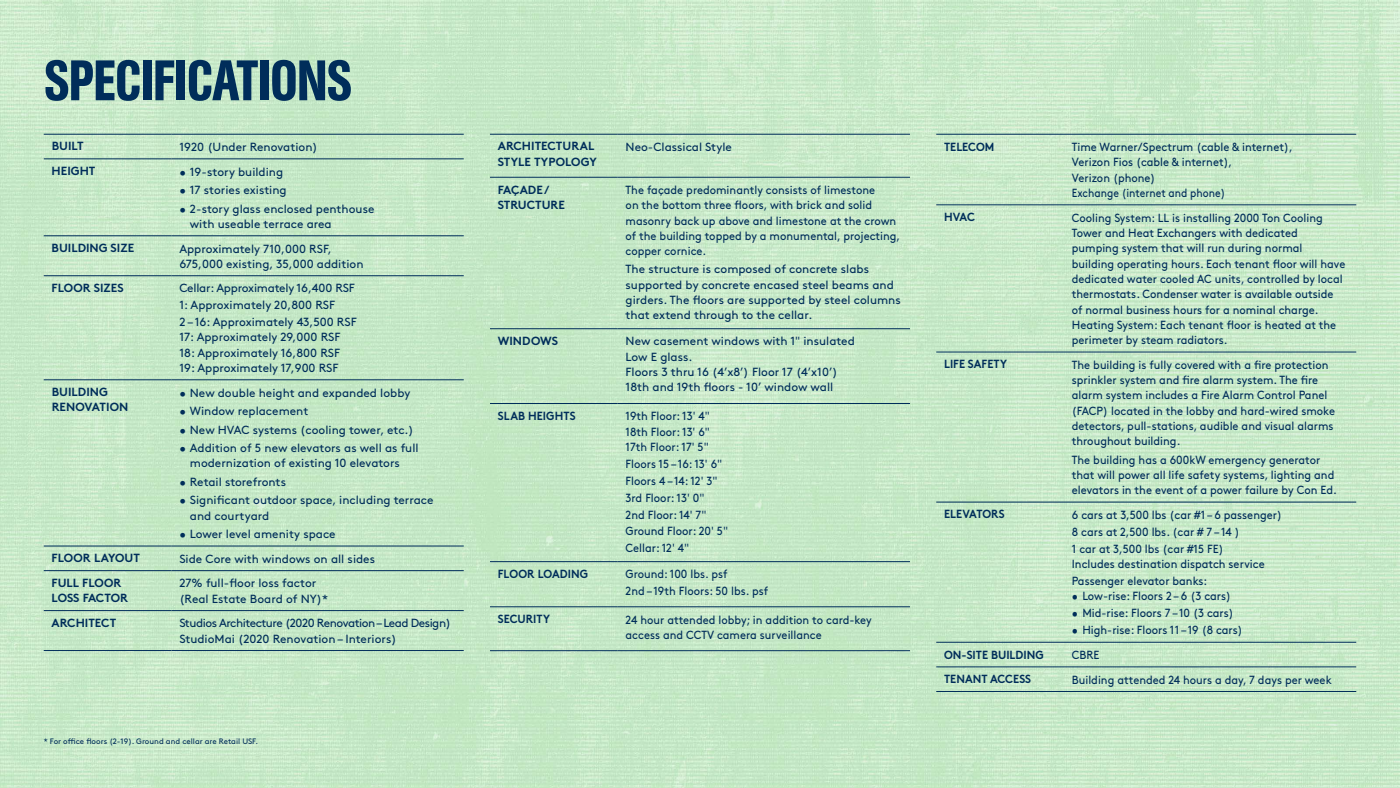
<style>
.page{position:relative;width:1400px;height:788px;background:#fff}
.page>*{position:absolute;margin:0;border:0;box-sizing:border-box;transform-origin:0 0}
.t1{font:500 condensed 56px "AK12";letter-spacing:-.01em;color:#002d5a}
.t2{font:11.81px/15.3px "Brown";color:#002d5a;scale:.94 1}
.t3{font:11.81px/15.3px "Brown";color:#002d5a}
.t4{font:700 11.81px/15.3px "Brown";color:#002d5a}
.t5{font:700 11.81px "Brown";color:#002d5a;scale:.94 1}
.t6{font:11.81px/15.3px "Brown";letter-spacing:-.04em;color:#002d5a}
.t7{font:11.81px "Brown";letter-spacing:-.02em;color:#002d5a}
.t8{font:11.81px "Brown";color:#002d5a;scale:.88 1}
.t9{font:7.88px "Brown";color:#002d5a}
</style>
<div class="page">
<img style="left:0;top:0;width:1400px;height:788px">
<hr style="left:44px;top:134px;width:128px;height:1px;background:#002d5a">
<hr style="left:172px;top:134px;width:292px;height:1px;background:#002d5a">
<hr style="left:44px;top:159px;width:128px;height:1px;background:#002d5a">
<hr style="left:172px;top:159px;width:292px;height:1px;background:#002d5a">
<hr style="left:44px;top:235px;width:128px;height:1px;background:#002d5a">
<hr style="left:172px;top:235px;width:292px;height:1px;background:#002d5a">
<hr style="left:44px;top:275px;width:128px;height:1px;background:#002d5a">
<hr style="left:172px;top:275px;width:292px;height:1px;background:#002d5a">
<hr style="left:44px;top:379px;width:128px;height:1px;background:#002d5a">
<hr style="left:172px;top:379px;width:292px;height:1px;background:#002d5a">
<hr style="left:44px;top:545px;width:128px;height:1px;background:#002d5a">
<hr style="left:172px;top:545px;width:292px;height:1px;background:#002d5a">
<hr style="left:44px;top:570px;width:128px;height:1px;background:#002d5a">
<hr style="left:172px;top:570px;width:292px;height:1px;background:#002d5a">
<hr style="left:44px;top:610px;width:128px;height:1px;background:#002d5a">
<hr style="left:172px;top:610px;width:292px;height:1px;background:#002d5a">
<hr style="left:44px;top:650px;width:128px;height:1px;background:#002d5a">
<hr style="left:172px;top:650px;width:292px;height:1px;background:#002d5a">
<hr style="left:490px;top:403px;width:128px;height:1px;background:#002d5a">
<hr style="left:618px;top:403px;width:292px;height:1px;background:#002d5a">
<hr style="left:618px;top:650px;width:292px;height:1px;background:#002d5a">
<hr style="left:490px;top:561px;width:128px;height:1px;background:#002d5a">
<hr style="left:618px;top:561px;width:292px;height:1px;background:#002d5a">
<hr style="left:490px;top:606px;width:128px;height:1px;background:#002d5a">
<hr style="left:618px;top:606px;width:292px;height:1px;background:#002d5a">
<hr style="left:490px;top:650px;width:128px;height:1px;background:#002d5a">
<hr style="left:490px;top:134px;width:128px;height:1px;background:#002d5a">
<hr style="left:618px;top:134px;width:292px;height:1px;background:#002d5a">
<hr style="left:490px;top:177px;width:128px;height:1px;background:#002d5a">
<hr style="left:618px;top:177px;width:292px;height:1px;background:#002d5a">
<hr style="left:490px;top:328px;width:128px;height:1px;background:#002d5a">
<hr style="left:618px;top:328px;width:292px;height:1px;background:#002d5a">
<hr style="left:936px;top:666px;width:128px;height:1px;background:#002d5a">
<hr style="left:936px;top:691px;width:128px;height:1px;background:#002d5a">
<hr style="left:1064px;top:666px;width:292px;height:1px;background:#002d5a">
<hr style="left:1064px;top:691px;width:292px;height:1px;background:#002d5a">
<hr style="left:936px;top:134px;width:128px;height:1px;background:#002d5a">
<hr style="left:936px;top:204px;width:128px;height:1px;background:#002d5a">
<hr style="left:1064px;top:204px;width:292px;height:1px;background:#002d5a">
<hr style="left:936px;top:352px;width:128px;height:1px;background:#002d5a">
<hr style="left:936px;top:502px;width:128px;height:1px;background:#002d5a">
<hr style="left:936px;top:642px;width:128px;height:1px;background:#002d5a">
<hr style="left:1064px;top:134px;width:292px;height:1px;background:#002d5a">
<hr style="left:1064px;top:352px;width:292px;height:1px;background:#002d5a">
<hr style="left:1064px;top:502px;width:292px;height:1px;background:#002d5a">
<hr style="left:1064px;top:642px;width:292px;height:1px;background:#002d5a">
<p class="t1" style="left:44px;top:48px;width:309px">SPECIFICATIONS</p>
<p class="t4" style="left:52px;top:137px;width:34px">BUILT</p>
<p class="t3" style="left:179px;top:138px;width:140px">1920 (Under Renovation)</p>
<p class="t4" style="left:52px;top:162px;width:45px">HEIGHT</p>
<p class="t3" style="left:179px;top:163px;width:105px">• 19-story building</p>
<p class="t3" style="left:179px;top:181px;width:109px">• 17 stories existing</p>
<p class="t3" style="left:190px;top:200px;width:186px;text-indent:-10px">• 2-story glass enclosed penthouse with useable terrace area</p>
<p class="t4" style="left:52px;top:239px;width:84px">BUILDING SIZE</p>
<p class="t3" style="left:179px;top:240px;width:186px">Approximately 710,000 RSF,<br>675,000 existing, 35,000 addition</p>
<p class="t4" style="left:52px;top:279px;width:74px">FLOOR SIZES</p>
<p class="t7" style="left:179px;top:279px;width:177px">Cellar: Approximately 16,400 RSF</p>
<p class="t3" style="left:179px;top:296px;width:157px">1: Approximately 20,800 RSF</p>
<p class="t3" style="left:179px;top:313px;width:179px">2 – 16: Approximately 43,500 RSF<br>17: Approximately 29,000 RSF<br>18: Approximately 16,800 RSF<br>19: Approximately 17,900 RSF</p>
<p class="t4" style="left:52px;top:383px;width:78px">BUILDING<br>RENOVATION</p>
<p class="t3" style="left:179px;top:384px;width:233px">• New double height and expanded lobby</p>
<p class="t3" style="left:179px;top:402px;width:131px">• Window replacement</p>
<p class="t3" style="left:179px;top:421px;width:236px">• New HVAC systems (cooling tower, etc.)</p>
<p class="t3" style="left:190px;top:439px;width:230px;text-indent:-10px">• Addition of 5 new elevators as well as full modernization of existing 10 elevators</p>
<p class="t3" style="left:179px;top:473px;width:108px">• Retail storefronts</p>
<p class="t3" style="left:190px;top:491px;width:245px;text-indent:-10px">• Significant outdoor space, including terrace and courtyard</p>
<p class="t3" style="left:179px;top:525px;width:158px">• Lower level amenity space</p>
<p class="t4" style="left:52px;top:549px;width:90px">FLOOR LAYOUT</p>
<p class="t3" style="left:179px;top:550px;width:197px">Side Core with windows on all sides</p>
<p class="t4" style="left:52px;top:574px;width:78px">FULL FLOOR<br>LOSS FACTOR</p>
<p class="t3" style="left:179px;top:574px;width:150px">27% full-floor loss factor (Real Estate Board of NY)*</p>
<p class="t4" style="left:52px;top:613px;width:66px">ARCHITECT</p>
<p class="t6" style="left:179px;top:614px;width:273px">Studios Architecture (2020 Renovation – Lead Design)<br>StudioMai (2020 Renovation – Interiors)</p>
<p class="t9" style="left:44px;top:735px;width:216px">* For office floors (2-19). Ground and cellar are Retail USF.</p>
<p class="t4" style="left:498px;top:137px;width:101px">ARCHITECTURAL<br>STYLE TYPOLOGY</p>
<p class="t3" style="left:626px;top:138px;width:108px">Neo-Classical Style</p>
<p class="t4" style="left:498px;top:180px;width:69px">FAÇADE /<br>STRUCTURE</p>
<p class="t2" style="left:626px;top:181px;width:294px">The façade predominantly consists of limestone<br>on the bottom three floors, with brick and solid masonry back up above and limestone at the crown of the building topped by a monumental, projecting, copper cornice.</p>
<p class="t3" style="left:626px;top:261px;width:277px">The structure is composed of concrete slabs supported by concrete encased steel beams and girders. The floors are supported by steel columns that extend through to the cellar.</p>
<p class="t4" style="left:498px;top:332px;width:62px">WINDOWS</p>
<p class="t3" style="left:626px;top:333px;width:231px">New casement windows with 1" insulated<br>Low E glass.<br>Floors 3 thru 16 (4’x8’) Floor 17 (4’x10’)<br>18th and 19th floors - 10’ window wall</p>
<p class="t5" style="left:498px;top:406px;width:84px">SLAB HEIGHTS</p>
<p class="t2" style="left:626px;top:407px;width:91px">19th Floor: 13' 4"</p>
<p class="t2" style="left:626px;top:423px;width:91px">18th Floor: 13' 6"</p>
<p class="t2" style="left:626px;top:438px;width:90px">17th Floor: 17' 5"</p>
<p class="t2" style="left:626px;top:455px;width:104px">Floors 15 – 16: 13' 6"</p>
<p class="t2" style="left:626px;top:472px;width:99px">Floors 4 – 14: 12' 3"</p>
<p class="t2" style="left:626px;top:489px;width:85px">3rd Floor: 13' 0"</p>
<p class="t2" style="left:626px;top:506px;width:88px">2nd Floor: 14' 7"</p>
<p class="t2" style="left:626px;top:522px;width:111px">Ground Floor: 20' 5"</p>
<p class="t2" style="left:626px;top:539px;width:69px">Cellar: 12' 4"</p>
<p class="t5" style="left:498px;top:564px;width:98px">FLOOR LOADING</p>
<p class="t2" style="left:626px;top:565px;width:110px">Ground: 100 lbs. psf</p>
<p class="t2" style="left:626px;top:582px;width:153px">2nd – 19th Floors: 50 lbs. psf</p>
<p class="t5" style="left:498px;top:609px;width:57px">SECURITY</p>
<p class="t2" style="left:626px;top:610px;width:264px">24 hour attended lobby; in addition to card-key access and CCTV camera surveillance</p>
<p class="t5" style="left:944px;top:137px;width:55px">TELECOM</p>
<p class="t2" style="left:1072px;top:138px;width:236px">Time Warner/Spectrum (cable &amp; internet),<br>Verizon Fios (cable &amp; internet),<br>Verizon (phone)</p>
<p class="t8" style="left:1072px;top:184px;width:176px">Exchange (internet and phone)</p>
<p class="t5" style="left:944px;top:207px;width:34px">HVAC</p>
<p class="t2" style="left:1072px;top:209px;width:293px">Cooling System: LL is installing 2000 Ton Cooling Tower and Heat Exchangers with dedicated pumping system that will run during normal building operating hours. Each tenant floor will have dedicated water cooled AC units, controlled by local thermostats. Condenser water is available outside of normal business hours for a nominal charge.<br>Heating System: Each tenant floor is heated at the perimeter by steam radiators.</p>
<p class="t5" style="left:944px;top:354px;width:68px">LIFE SAFETY</p>
<p class="t2" style="left:1072px;top:356px;width:282px">The building is fully covered with a fire protection sprinkler system and fire alarm system. The fire alarm system includes a Fire Alarm Control Panel (FACP) located in the lobby and hard-wired smoke detectors, pull-stations, audible and visual alarms throughout building.</p>
<p class="t2" style="left:1072px;top:451px;width:284px">The building has a 600kW emergency generator that will power all life safety systems, lighting and elevators in the event of a power failure by Con Ed.</p>
<p class="t5" style="left:944px;top:504px;width:66px">ELEVATORS</p>
<p class="t2" style="left:1072px;top:506px;width:225px">6 cars at 3,500 lbs (car #1 – 6 passenger)</p>
<p class="t2" style="left:1072px;top:523px;width:180px">8 cars at 2,500 lbs. (car # 7 – 14 )</p>
<p class="t2" style="left:1072px;top:540px;width:207px">1 car at 3,500 lbs (car #15 FE)<br>Includes destination dispatch service</p>
<p class="t2" style="left:1072px;top:572px;width:146px">Passenger elevator banks:</p>
<p class="t2" style="left:1072px;top:587px;width:171px">• Low-rise: Floors 2 – 6 (3 cars)</p>
<p class="t2" style="left:1072px;top:604px;width:174px">• Mid-rise: Floors 7 – 10 (3 cars)</p>
<p class="t2" style="left:1072px;top:621px;width:183px">• High-rise: Floors 11 – 19 (8 cars)</p>
<p class="t5" style="left:944px;top:644px;width:107px">ON-SITE BUILDING</p>
<p class="t2" style="left:1072px;top:646px;width:31px">CBRE</p>
<p class="t5" style="left:944px;top:669px;width:94px">TENANT ACCESS</p>
<p class="t2" style="left:1072px;top:670px;width:278px">Building attended 24 hours a day, 7 days per week</p>
</div>
